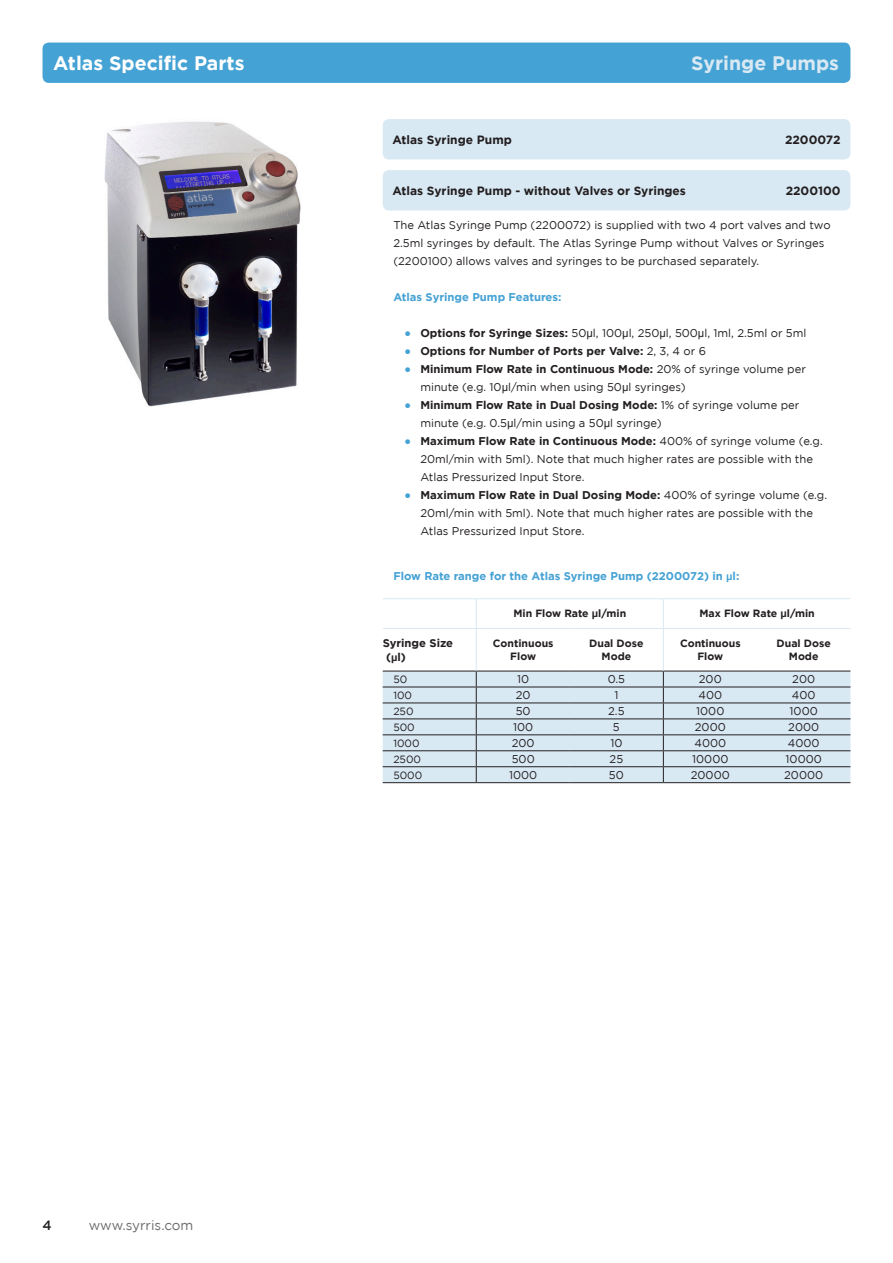
<style>
.page{position:relative;width:893px;height:1263px;background:#fff}
.page>*{position:absolute;margin:0;border:0;box-sizing:border-box;transform-origin:0 0}
.t1{font:700 19.5px "Gotham";color:#fff}
.t2{font:700 19.5px "Gotham";color:#d9e9f4}
.Page_Numbers{font:13.5px "Gotham";color:#6c6d70}
.Page_Numbers-2{font:500 13.5px "Gotham";color:#231f20}
.Product_Name{font:700 12px "Gotham";color:#231f20}
.Part_Number{font:700 12px "Gotham";color:#231f20}
.t3{font:11.25px/18px "Gotham";color:#231f20}
.t4{font:700 11.25px "Gotham";color:#45a2d4}
.t5{font:700 11.25px "Gotham";color:#231f20}
.t6{font:700 10.5px "Gotham";color:#231f20}
.t7{font:10.5px "Gotham";color:#231f20}
.s1{font-size:18px;color:#45a2d4}
.s2{font-weight:700}
.s3{font-family:"Arial"}
.s4{font-weight:400;font-size:18px;color:#45a2d4}
.s5{font-weight:400}
.s6{font-family:"Arial";font-size:10.5px}
</style>
<div class="page">
<div style="left:383px;top:170px;width:467px;height:40px;background:#d9e9f4;border-radius:6px"></div>
<div style="left:383px;top:672px;width:467px;height:110px;background:#d9e9f4"></div>
<hr style="left:476px;top:687px;width:94px;height:1px;background:#231f20">
<hr style="left:570px;top:687px;width:93px;height:1px;background:#231f20">
<hr style="left:663px;top:687px;width:94px;height:1px;background:#231f20">
<hr style="left:757px;top:687px;width:93px;height:1px;background:#231f20">
<hr style="left:476px;top:702px;width:94px;height:1px;background:#231f20">
<hr style="left:570px;top:702px;width:93px;height:1px;background:#231f20">
<hr style="left:663px;top:702px;width:94px;height:1px;background:#231f20">
<hr style="left:757px;top:702px;width:93px;height:1px;background:#231f20">
<hr style="left:476px;top:718px;width:94px;height:1px;background:#231f20">
<hr style="left:570px;top:718px;width:93px;height:1px;background:#231f20">
<hr style="left:663px;top:718px;width:94px;height:1px;background:#231f20">
<hr style="left:757px;top:718px;width:93px;height:1px;background:#231f20">
<hr style="left:476px;top:734px;width:94px;height:1px;background:#231f20">
<hr style="left:570px;top:734px;width:93px;height:1px;background:#231f20">
<hr style="left:663px;top:734px;width:94px;height:1px;background:#231f20">
<hr style="left:757px;top:734px;width:93px;height:1px;background:#231f20">
<hr style="left:476px;top:750px;width:94px;height:1px;background:#231f20">
<hr style="left:570px;top:750px;width:93px;height:1px;background:#231f20">
<hr style="left:663px;top:750px;width:94px;height:1px;background:#231f20">
<hr style="left:757px;top:750px;width:93px;height:1px;background:#231f20">
<hr style="left:476px;top:766px;width:94px;height:1px;background:#231f20">
<hr style="left:570px;top:766px;width:93px;height:1px;background:#231f20">
<hr style="left:663px;top:766px;width:94px;height:1px;background:#231f20">
<hr style="left:757px;top:766px;width:93px;height:1px;background:#231f20">
<hr style="left:476px;top:782px;width:94px;height:1px;background:#231f20">
<hr style="left:570px;top:782px;width:93px;height:1px;background:#231f20">
<hr style="left:663px;top:782px;width:94px;height:1px;background:#231f20">
<hr style="left:757px;top:782px;width:93px;height:1px;background:#231f20">
<hr style="left:383px;top:687px;width:93px;height:1px;background:#231f20">
<hr style="left:383px;top:702px;width:93px;height:1px;background:#231f20">
<hr style="left:383px;top:718px;width:93px;height:1px;background:#231f20">
<hr style="left:383px;top:734px;width:93px;height:1px;background:#231f20">
<hr style="left:383px;top:750px;width:93px;height:1px;background:#231f20">
<hr style="left:383px;top:766px;width:93px;height:1px;background:#231f20">
<hr style="left:383px;top:782px;width:93px;height:1px;background:#231f20">
<hr style="left:476px;top:671px;width:94px;height:1px;background:#231f20">
<hr style="left:570px;top:671px;width:93px;height:1px;background:#231f20">
<hr style="left:663px;top:671px;width:94px;height:1px;background:#231f20">
<hr style="left:757px;top:671px;width:93px;height:1px;background:#231f20">
<hr style="left:383px;top:671px;width:93px;height:1px;background:#231f20">
<hr style="left:383px;top:598px;width:93px;height:1px;background:#d9e9f4">
<hr style="left:476px;top:598px;width:94px;height:1px;background:#d9e9f4">
<hr style="left:570px;top:598px;width:93px;height:1px;background:#d9e9f4">
<hr style="left:663px;top:598px;width:94px;height:1px;background:#d9e9f4">
<hr style="left:757px;top:598px;width:93px;height:1px;background:#d9e9f4">
<hr style="left:383px;top:628px;width:93px;height:1px;background:#d9e9f4">
<hr style="left:663px;top:628px;width:94px;height:1px;background:#d9e9f4">
<hr style="left:757px;top:628px;width:93px;height:1px;background:#d9e9f4">
<svg style="left:663px;top:671px;width:1px;height:111px"></svg>
<hr style="left:476px;top:628px;width:94px;height:1px;background:#d9e9f4">
<hr style="left:570px;top:628px;width:93px;height:1px;background:#d9e9f4">
<svg style="left:663px;top:599px;width:1px;height:29px"></svg>
<hr style="left:663px;top:629px;width:1px;height:42px;background:#d9e9f4">
<svg style="left:476px;top:671px;width:1px;height:111px"></svg>
<svg style="left:476px;top:599px;width:1px;height:29px"></svg>
<hr style="left:476px;top:629px;width:1px;height:42px;background:#d9e9f4">
<div style="left:383px;top:119px;width:467px;height:40px;background:#d9e9f4;border-radius:6px"></div>
<img style="left:104px;top:121px;width:197px;height:286px">
<div style="left:43px;top:43px;width:807px;height:40px;background:#45a2d4;border-radius:6px"></div>
<p class="t1" style="left:53px;top:52px;width:193px">Atlas Specific Parts</p>
<p class="t2" style="left:691px;top:52px;width:149px">Syringe Pumps</p>
<p class="Product_Name" style="left:392px;top:132px;width:121px">Atlas Syringe Pump</p>
<p class="Part_Number" style="left:785px;top:132px;width:57px">2200072</p>
<p class="Product_Name" style="left:392px;top:183px;width:295px">Atlas Syringe Pump - without Valves or Syringes</p>
<p class="Part_Number" style="left:786px;top:183px;width:56px">2200100</p>
<p class="t3" style="left:393px;top:216px;width:439px">The Atlas Syringe Pump (2200072) is supplied with two 4 port valves and two<br>2.5ml syringes by default. The Atlas Syringe Pump without Valves or Syringes (2200100) allows valves and syringes to be purchased separately.</p>
<p class="t4" style="left:393px;top:291px;width:170px">Atlas Syringe Pump Features:</p>
<p class="t3" style="left:403px;top:324px;width:405px"><span class="s1">•</span> <span class="s2">Options for Syringe Sizes:</span> 50<span class="s3">μ</span>l, 100<span class="s3">μ</span>l, 250<span class="s3">μ</span>l, 500<span class="s3">μ</span>l, 1ml, 2.5ml or 5ml</p>
<p class="t5" style="left:403px;top:345px;width:304px"><span class="s4">•</span> Options for Number of Ports per Valve: <span class="s5">2, 3, 4 or 6</span></p>
<p class="t3" style="left:420px;top:360px;width:387px;text-indent:-17px"><span class="s1">•</span> <span class="s2">Minimum Flow Rate in Continuous Mode:</span> 20% of syringe volume per minute (e.g. 10<span class="s3">μ</span>l/min when using 50<span class="s3">μ</span>l syringes)</p>
<p class="t3" style="left:420px;top:396px;width:381px;text-indent:-17px"><span class="s1">•</span> <span class="s2">Minimum Flow Rate in Dual Dosing Mode:</span> 1% of syringe volume per minute (e.g. 0.5<span class="s3">μ</span>l/min using a 50<span class="s3">μ</span>l syringe)</p>
<p class="t3" style="left:420px;top:432px;width:404px;text-indent:-17px"><span class="s1">•</span> <span class="s2">Maximum Flow Rate in Continuous Mode:</span> 400% of syringe volume (e.g.<br>20ml/min with 5ml). Note that much higher rates are possible with the<br>Atlas Pressurized Input Store.</p>
<p class="t3" style="left:420px;top:486px;width:408px;text-indent:-17px"><span class="s1">•</span> <span class="s2">Maximum Flow Rate in Dual Dosing Mode:</span> 400% of syringe volume (e.g.<br>20ml/min with 5ml). Note that much higher rates are possible with the<br>Atlas Pressurized Input Store.</p>
<p class="t4" style="left:393px;top:570px;width:347px">Flow Rate range for the Atlas Syringe Pump (2200072) in <span class="s6">μ</span>l:</p>
<p class="t6" style="left:513px;top:608px;width:114px">Min Flow Rate <span class="s3">μ</span>l/min</p>
<p class="t6" style="left:699px;top:608px;width:117px">Max Flow Rate <span class="s3">μ</span>l/min</p>
<p class="t5" style="left:383px;top:637px;width:72px">Syringe Size</p>
<p class="t5" style="left:386px;top:650px;width:21px">(<span class="s6">μ</span>l)</p>
<p class="t6" style="left:493px;top:637px;width:62px">Continuous</p>
<p class="t6" style="left:510px;top:650px;width:27px">Flow</p>
<p class="t6" style="left:589px;top:637px;width:56px">Dual Dose</p>
<p class="t6" style="left:602px;top:650px;width:31px">Mode</p>
<p class="t6" style="left:680px;top:637px;width:62px">Continuous</p>
<p class="t6" style="left:697px;top:650px;width:27px">Flow</p>
<p class="t6" style="left:777px;top:637px;width:56px">Dual Dose</p>
<p class="t6" style="left:789px;top:650px;width:31px">Mode</p>
<p class="Page_Numbers-2" style="left:43px;top:1218px;width:11px">4</p>
<p class="Page_Numbers" style="left:89px;top:1218px;width:106px">www.syrris.com</p>
<p class="t7" style="left:393px;top:673px;width:15px">50</p>
<p class="t3" style="left:517px;top:670px;width:14px">10</p>
<p class="t3" style="left:608px;top:670px;width:19px">0.5</p>
<p class="t3" style="left:699px;top:670px;width:24px">200</p>
<p class="t3" style="left:792px;top:670px;width:24px">200</p>
<p class="t7" style="left:393px;top:689px;width:20px">100</p>
<p class="t3" style="left:516px;top:686px;width:16px">20</p>
<p class="t3" style="left:614px;top:686px;width:6px">1</p>
<p class="t3" style="left:698px;top:686px;width:25px">400</p>
<p class="t3" style="left:792px;top:686px;width:25px">400</p>
<p class="t7" style="left:393px;top:705px;width:22px">250</p>
<p class="t3" style="left:516px;top:702px;width:16px">50</p>
<p class="t3" style="left:608px;top:702px;width:18px">2.5</p>
<p class="t3" style="left:696px;top:702px;width:30px">1000</p>
<p class="t3" style="left:790px;top:702px;width:30px">1000</p>
<p class="t7" style="left:393px;top:721px;width:23px">500</p>
<p class="t3" style="left:513px;top:718px;width:22px">100</p>
<p class="t3" style="left:613px;top:718px;width:8px">5</p>
<p class="t3" style="left:695px;top:718px;width:32px">2000</p>
<p class="t3" style="left:788px;top:718px;width:32px">2000</p>
<p class="t7" style="left:393px;top:737px;width:28px">1000</p>
<p class="t3" style="left:512px;top:734px;width:24px">200</p>
<p class="t3" style="left:610px;top:734px;width:14px">10</p>
<p class="t3" style="left:694px;top:734px;width:33px">4000</p>
<p class="t3" style="left:788px;top:734px;width:33px">4000</p>
<p class="t7" style="left:393px;top:753px;width:29px">2500</p>
<p class="t3" style="left:512px;top:750px;width:24px">500</p>
<p class="t3" style="left:610px;top:750px;width:15px">25</p>
<p class="t3" style="left:692px;top:750px;width:38px">10000</p>
<p class="t3" style="left:786px;top:750px;width:38px">10000</p>
<p class="t7" style="left:393px;top:769px;width:30px">5000</p>
<p class="t3" style="left:509px;top:766px;width:30px">1000</p>
<p class="t3" style="left:609px;top:766px;width:16px">50</p>
<p class="t3" style="left:691px;top:766px;width:40px">20000</p>
<p class="t3" style="left:784px;top:766px;width:40px">20000</p>
</div>
